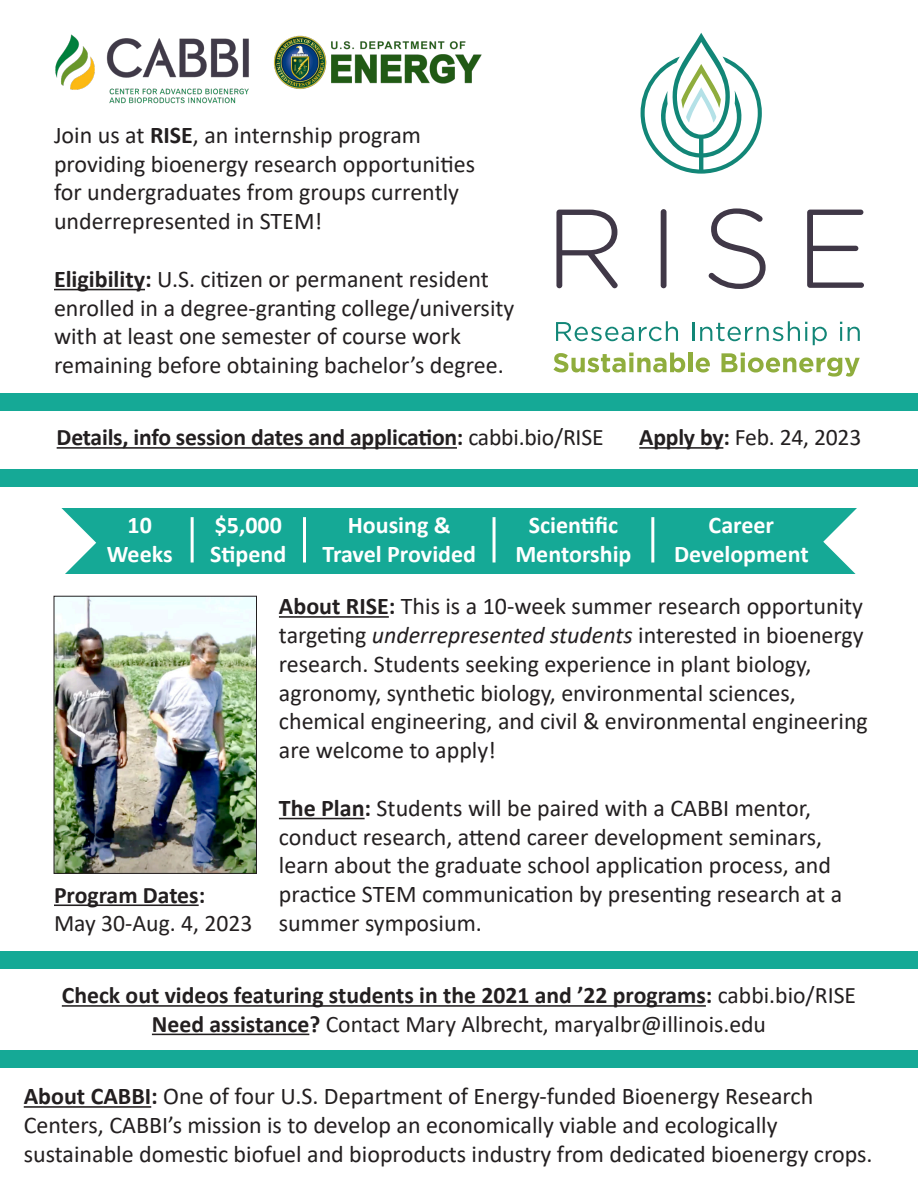
<style>
.page{position:relative;width:918px;height:1188px;background:#fff}
.page>*{position:absolute;margin:0;border:0;box-sizing:border-box;transform-origin:0 0}
.t1{font:24px/28.8px "Calibri";color:#231f20}
.t2{font:700 24px/28.8px "Calibri";color:#fff;text-align:center}
.t3{font:700 23.7px "Calibri";color:#231f20}
.t4{font:23.7px/28.5px "Calibri";color:#231f20}
.s1{font-weight:700}
.s2{font-weight:400}
.s3{font-style:italic}
</style>
<div class="page">
<div style="left:54px;top:508px;width:810px;height:66px;background:#15a996"></div>
<div style="left:0;top:393px;width:918px;height:18px;background:#15a996"></div>
<div style="left:0;top:470px;width:918px;height:17px;background:#15a996"></div>
<svg style="left:641px;top:33px;width:121px;height:141px"></svg>
<svg style="left:556px;top:210px;width:62px;height:78px"></svg>
<div style="left:661px;top:209px;width:6px;height:79px;background:#403847;border-radius:3px"></div>
<svg style="left:709px;top:208px;width:57px;height:81px"></svg>
<svg style="left:807px;top:210px;width:57px;height:78px"></svg>
<svg style="left:556px;top:321px;width:122px;height:20px"></svg>
<svg style="left:692px;top:322px;width:2px;height:19px"></svg>
<svg style="left:700px;top:321px;width:107px;height:20px"></svg>
<svg style="left:813px;top:327px;width:14px;height:18px"></svg>
<svg style="left:840px;top:322px;width:2px;height:19px"></svg>
<svg style="left:848px;top:327px;width:12px;height:14px"></svg>
<svg style="left:554px;top:353px;width:131px;height:19px"></svg>
<div style="left:688px;top:353px;width:5px;height:19px;background:#8fad3d"></div>
<svg style="left:696px;top:358px;width:14px;height:15px"></svg>
<svg style="left:721px;top:353px;width:139px;height:24px"></svg>
<hr style="left:54px;top:289px;width:91px;height:1px;background:#231f20">
<hr style="left:279px;top:616px;width:110px;height:2px;background:#231f20">
<hr style="left:279px;top:818px;width:86px;height:1px;background:#231f20">
<hr style="left:57px;top:447px;width:400px;height:2px;background:#231f20">
<hr style="left:639px;top:447px;width:84px;height:2px;background:#231f20">
<img style="left:55px;top:34px;width:194px;height:69px">
<img style="left:274px;top:35px;width:208px;height:54px">
<svg style="left:54px;top:508px;width:42px;height:66px"></svg>
<svg style="left:823px;top:508px;width:41px;height:66px"></svg>
<hr style="left:191px;top:517px;width:3px;height:46px;background:#fff">
<hr style="left:303px;top:517px;width:3px;height:46px;background:#fff">
<hr style="left:493px;top:517px;width:3px;height:46px;background:#fff">
<hr style="left:651px;top:517px;width:3px;height:46px;background:#fff">
<div style="left:0;top:951px;width:918px;height:17px;background:#15a996"></div>
<div style="left:0;top:1050px;width:918px;height:18px;background:#15a996"></div>
<hr style="left:62px;top:1005px;width:644px;height:2px;background:#231f20">
<hr style="left:152px;top:1034px;width:157px;height:1px;background:#231f20">
<hr style="left:24px;top:1106px;width:127px;height:2px;background:#231f20">
<hr style="left:54px;top:904px;width:145px;height:2px;background:#231f20">
<img style="left:56px;top:598px;width:199px;height:274px">
<div style="left:54px;top:596px;width:203px;height:278px;border:1px solid #231f20"></div>
<p class="t1" style="left:54px;top:120px;width:423px">Join us at <span class="s1">RISE</span>, an internship program providing bioenergy research opportunities for undergraduates from groups currently underrepresented in STEM!</p>
<p class="t1" style="left:54px;top:264px;width:462px"><span class="s1">Eligibility:</span> U.S. citizen or permanent resident enrolled in a degree-granting college/university with at least one semester of course work remaining before obtaining bachelor’s degree.</p>
<p class="t3" style="left:57px;top:421px;width:548px">Details, info session dates and application: <span class="s2">cabbi.bio/RISE</span></p>
<p class="t4" style="left:639px;top:423px;width:224px"><span class="s1">Apply by:</span> Feb. 24, 2023</p>
<p class="t2" style="left:107px;top:510px;width:67px">10<br>Weeks</p>
<p class="t2" style="left:210px;top:510px;width:78px;text-align:left">$5,000<br>Stipend</p>
<p class="t2" style="left:515px;top:510px;width:118px">Scientific<br>Mentorship</p>
<p class="t2" style="left:322px;top:511px;width:155px">Housing &amp;<br>Travel Provided</p>
<p class="t2" style="left:709px;top:510px;width:67px">Career</p>
<p class="t2" style="left:674px;top:539px;width:136px">Development</p>
<p class="t4" style="left:54px;top:880px;width:200px"><span class="s1">Program Dates:<br></span>May 30-Aug. 4, 2023</p>
<p class="t1" style="left:279px;top:591px;width:586px;text-align:justify"><span class="s1">About RISE:</span> This is a 10-week summer research opportunity targeting <span class="s3">underrepresented students</span> interested in bioenergy research. Students seeking experience in plant biology,</p>
<p class="t1" style="left:279px;top:678px;width:590px">agronomy, synthetic biology, environmental sciences, chemical engineering, and civil &amp; environmental engineering are welcome to apply!</p>
<p class="t1" style="left:279px;top:793px;width:565px"><span class="s1">The Plan:</span> Students will be paired with a CABBI mentor, conduct research, attend career development seminars, learn about the graduate school application process, and practice STEM communication by presenting research at a summer symposium.</p>
<p class="t3" style="left:62px;top:979px;width:796px">Check out videos featuring students in the 2021 and ’22 programs: <span class="s2">cabbi.bio/RISE</span></p>
<p class="t4" style="left:152px;top:1009px;width:616px"><span class="s1">Need assistance?</span> Contact Mary Albrecht, maryalbr@illinois.edu</p>
<p class="t1" style="left:24px;top:1081px;width:850px"><span class="s1">About CABBI:</span> One of four U.S. Department of Energy-funded Bioenergy Research<br>Centers, CABBI’s mission is to develop an economically viable and ecologically sustainable domestic biofuel and bioproducts industry from dedicated bioenergy crops.</p>
</div>
